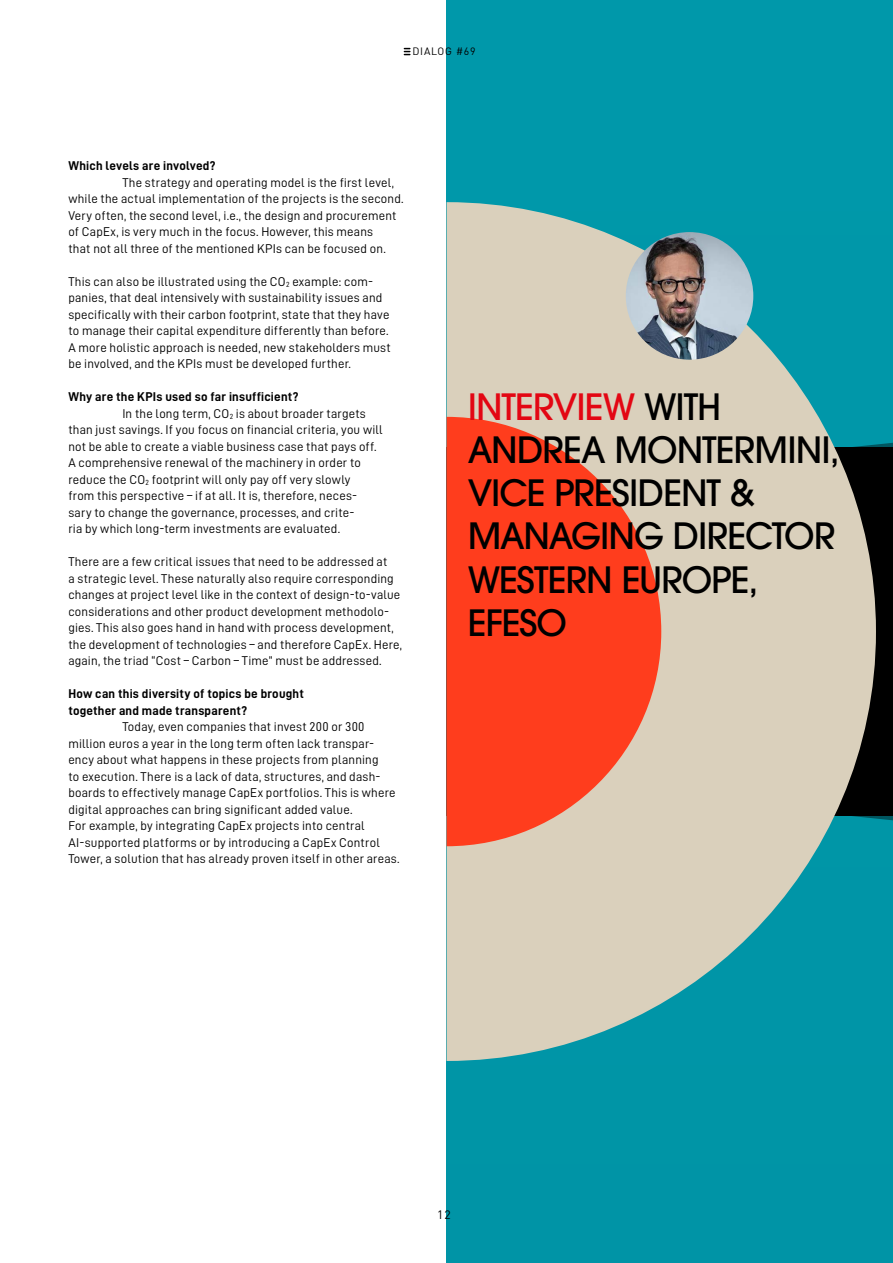
<style>
.page{position:relative;width:893px;height:1263px;background:#fff}
.page>*{position:absolute;margin:0;border:0;box-sizing:border-box;transform-origin:0 0}
.t1{font:500 36px/43.2px "ITC Avant Garde Std";letter-spacing:-.025em;color:#000}
.t2{font:12.75px/16.5px "D DIN";letter-spacing:.015em;color:#000}
.t3{font:12.75px/16.5px "D DIN Bold";letter-spacing:.015em;color:#000}
.t4{font:12px "DIN";color:#000}
.t5{font:10.5px "DIN";letter-spacing:.075em;color:#000}
.s1{color:#e30613}
</style>
<div class="page">
<svg style="left:404px;top:48px;width:6px;height:7px"></svg>
<div style="left:447px;top:0;width:446px;height:1263px;background:#0096a7"></div>
<div style="left:447px;top:447px;width:446px;height:369px;background:#000"></div>
<svg style="left:447px;top:202px;width:429px;height:859px;fill:#dad0bc"></svg>
<svg style="left:447px;top:417px;width:214px;height:429px;background:#f75c3e"></svg>
<img style="left:626px;top:232px;width:127px;height:128px;border-radius:64px">
<p class="t5" style="left:412px;top:45px;width:65px">DIALOG #69</p>
<p class="t3" style="left:68px;top:157px;width:149px">Which levels are involved?</p>
<p class="t2" style="left:68px;top:174px;width:337px;text-indent:54px">The strategy and operating model is the first level, while the actual implementation of the projects is the second.<br>Very often, the second level, i.e., the design and procurement of CapEx, is very much in the focus. However, this means<br>that not all three of the mentioned KPIs can be focused on.</p>
<p class="t2" style="left:68px;top:273px;width:324px">This can also be illustrated using the CO<sub>2</sub> example: com&shy;panies, that deal intensively with sustainability issues and specifically with their carbon footprint, state that they have to manage their capital expenditure differently than before.<br>A more holistic approach is needed, new stakeholders must be involved, and the KPIs must be developed further.</p>
<p class="t3" style="left:68px;top:388px;width:232px">Why are the KPIs used so far insufficient?</p>
<p class="t2" style="left:68px;top:405px;width:316px;text-indent:54px">In the long term, CO<sub>2</sub> is about broader targets than just savings. If you focus on financial criteria, you will not be able to create a viable business case that pays off.<br>A comprehensive renewal of the machinery in order to reduce the CO<sub>2</sub> footprint will only pay off very slowly<br>from this perspective – if at all. It is, therefore, neces&shy;sary to change the governance, processes, and crite-<br>ria by which long-term investments are evaluated.</p>
<p class="t2" style="left:68px;top:553px;width:335px">There are a few critical issues that need to be addressed at<br>a strategic level. These naturally also require corresponding changes at project level like in the context of design-to-value considerations and other product development methodolo&shy;gies. This also goes hand in hand with process development, the development of technologies – and therefore CapEx. Here, again, the triad “Cost – Carbon – Time” must be addressed.</p>
<p class="t3" style="left:68px;top:685px;width:237px">How can this diversity of topics be brought together and made transparent?</p>
<p class="t2" style="left:68px;top:718px;width:333px;text-indent:54px">Today, even companies that invest 200 or 300 million euros a year in the long term often lack transpar&shy;ency about what happens in these projects from planning<br>to execution. There is a lack of data, structures, and dash&shy;boards to effectively manage CapEx portfolios. This is where digital approaches can bring significant added value.<br>For example, by integrating CapEx projects into central AI-supported platforms or by introducing a CapEx Control Tower, a solution that has already proven itself in other areas.</p>
<h1 class="t1" style="left:468px;top:385px;width:373px"><span class="s1">INTERVIEW</span> WITH<br>ANDREA MONTERMINI,<br>VICE PRESIDENT &amp;<br>MANAGING DIRECTOR<br>WESTERN EUROPE,<br>EFESO</h1>
<p class="t4" style="left:437px;top:1207px;width:15px">12</p>
</div>
